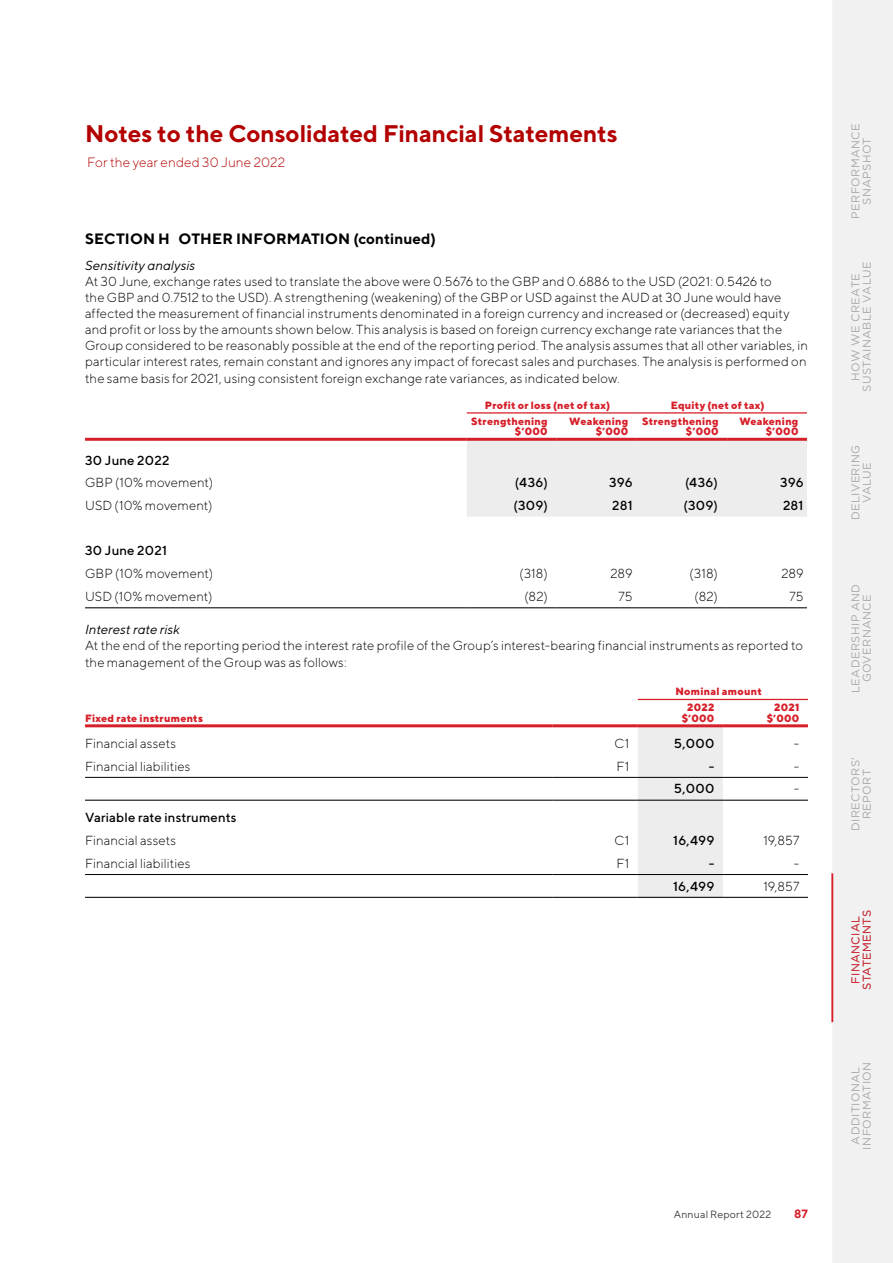
<style>
.page{position:relative;width:893px;height:1263px;background:#fff}
.page>*{position:absolute;margin:0;border:0;box-sizing:border-box;transform-origin:0 0}
.t1{font:700 24px "TT Norms";letter-spacing:-.005em;color:#b30101}
.t2{font:700 15px "TT Norms";letter-spacing:.01em;color:#000}
.t3{font:300 13.5px "TT Norms";letter-spacing:.005em;color:#b30101}
.t4{font:300 13.2px/16.2px "TT Norms";letter-spacing:.01em;color:#000}
.t5{font:500 13.2px "TT Norms";letter-spacing:.015em;color:#000}
.t6{font:italic 13.2px "TT Norms";letter-spacing:.005em;color:#000}
.t7{font:700 12px "TT Norms";color:#d61f29}
.t8{font:11.25px/11.2px "Gotham";letter-spacing:.035em;color:#a7a9ac;text-align:center}
.t9{font:11.25px/11.2px "Gotham";letter-spacing:.025em;color:#d61f29;text-align:center}
.t10{font:800 10.5px/10.5px "TT Norms";letter-spacing:.025em;color:#d61f29;text-align:right}
.t11{font:10.5px "TT Norms";letter-spacing:.02em;color:#3c3c3d}
</style>
<div class="page">
<div style="left:831px;top:0;width:62px;height:1263px;background:#f1f1f2"></div>
<hr style="left:831px;top:873px;width:2px;height:149px;background:#d61f29">
<div style="left:467px;top:441px;width:340px;height:76px;background:#ededee"></div>
<hr style="left:85px;top:438px;width:382px;height:3px;background:#d61f29">
<hr style="left:467px;top:438px;width:89px;height:3px;background:#d61f29">
<hr style="left:556px;top:438px;width:81px;height:3px;background:#d61f29">
<hr style="left:637px;top:438px;width:90px;height:3px;background:#d61f29">
<hr style="left:727px;top:438px;width:80px;height:3px;background:#d61f29">
<hr style="left:85px;top:607px;width:382px;height:1px;background:#000">
<hr style="left:467px;top:607px;width:89px;height:1px;background:#000">
<hr style="left:556px;top:607px;width:81px;height:1px;background:#000">
<hr style="left:637px;top:607px;width:90px;height:1px;background:#000">
<hr style="left:727px;top:607px;width:80px;height:1px;background:#000">
<hr style="left:467px;top:412px;width:89px;height:2px;background:#d61f29">
<hr style="left:556px;top:412px;width:81px;height:2px;background:#d61f29">
<hr style="left:637px;top:412px;width:90px;height:2px;background:#d61f29">
<hr style="left:727px;top:412px;width:80px;height:2px;background:#d61f29">
<div style="left:638px;top:727px;width:85px;height:170px;background:#ededee"></div>
<hr style="left:85px;top:724px;width:468px;height:3px;background:#d61f29">
<hr style="left:638px;top:724px;width:85px;height:3px;background:#d61f29">
<hr style="left:723px;top:724px;width:85px;height:3px;background:#d61f29">
<hr style="left:85px;top:800px;width:468px;height:1px;background:#000">
<hr style="left:553px;top:800px;width:85px;height:1px;background:#000">
<hr style="left:638px;top:800px;width:85px;height:1px;background:#000">
<hr style="left:723px;top:800px;width:85px;height:1px;background:#000">
<hr style="left:85px;top:874px;width:468px;height:1px;background:#000">
<hr style="left:553px;top:874px;width:85px;height:1px;background:#000">
<hr style="left:638px;top:874px;width:85px;height:1px;background:#000">
<hr style="left:723px;top:874px;width:85px;height:1px;background:#000">
<hr style="left:85px;top:897px;width:468px;height:1px;background:#000">
<hr style="left:553px;top:897px;width:85px;height:1px;background:#000">
<hr style="left:638px;top:897px;width:85px;height:1px;background:#000">
<hr style="left:723px;top:897px;width:85px;height:1px;background:#000">
<hr style="left:638px;top:699px;width:85px;height:1px;background:#d61f29">
<hr style="left:723px;top:699px;width:85px;height:1px;background:#d61f29">
<hr style="left:553px;top:724px;width:85px;height:3px;background:#d61f29">
<hr style="left:85px;top:777px;width:468px;height:1px;background:#000">
<hr style="left:553px;top:777px;width:85px;height:1px;background:#000">
<hr style="left:638px;top:777px;width:85px;height:1px;background:#000">
<hr style="left:723px;top:777px;width:85px;height:1px;background:#000">
<h1 class="t1" style="left:85px;top:119px;width:534px">Notes to the Consolidated Financial Statements</h1>
<p class="t3" style="left:87px;top:154px;width:200px">For the year ended 30 June 2022</p>
<p class="t2" style="left:85px;top:229px;width:352px">SECTION H OTHER INFORMATION (continued)</p>
<p class="t6" style="left:85px;top:257px;width:112px">Sensitivity analysis</p>
<p class="t4" style="left:85px;top:273px;width:724px">At 30 June, exchange rates used to translate the above were 0.5676 to the GBP and 0.6886 to the USD (2021: 0.5426 to<br>the GBP and 0.7512 to the USD). A strengthening (weakening) of the GBP or USD against the AUD at 30 June would have affected the measurement of financial instruments denominated in a foreign currency and increased or (decreased) equity and profit or loss by the amounts shown below. This analysis is based on foreign currency exchange rate variances that the Group considered to be reasonably possible at the end of the reporting period. The analysis assumes that all other variables, in particular interest rates, remain constant and ignores any impact of forecast sales and purchases. The analysis is performed on the same basis for 2021, using consistent foreign exchange rate variances, as indicated below.</p>
<p class="t10" style="left:485px;top:399px;width:127px">Profit or loss (net of tax)</p>
<p class="t10" style="left:671px;top:399px;width:95px">Equity (net of tax)</p>
<p class="t10" style="left:471px;top:415px;width:78px">Strengthening $’000</p>
<p class="t10" style="left:569px;top:415px;width:61px">Weakening $’000</p>
<p class="t10" style="left:642px;top:415px;width:78px">Strengthening $’000</p>
<p class="t10" style="left:739px;top:415px;width:61px">Weakening $’000</p>
<p class="t5" style="left:85px;top:452px;width:86px">30 June 2022</p>
<p class="t4" style="left:85px;top:474px;width:130px">GBP (10% movement)</p>
<p class="t5" style="left:515px;top:474px;width:34px">(436)</p>
<p class="t5" style="left:609px;top:474px;width:25px">396</p>
<p class="t5" style="left:685px;top:474px;width:34px">(436)</p>
<p class="t5" style="left:780px;top:474px;width:25px">396</p>
<p class="t4" style="left:85px;top:497px;width:129px">USD (10% movement)</p>
<p class="t5" style="left:513px;top:497px;width:36px">(309)</p>
<p class="t5" style="left:612px;top:497px;width:22px">281</p>
<p class="t5" style="left:683px;top:497px;width:36px">(309)</p>
<p class="t5" style="left:783px;top:497px;width:22px">281</p>
<p class="t5" style="left:85px;top:543px;width:84px">30 June 2021</p>
<p class="t4" style="left:85px;top:565px;width:130px">GBP (10% movement)</p>
<p class="t4" style="left:520px;top:565px;width:30px">(318)</p>
<p class="t4" style="left:610px;top:565px;width:24px">289</p>
<p class="t4" style="left:690px;top:565px;width:30px">(318)</p>
<p class="t4" style="left:781px;top:565px;width:24px">289</p>
<p class="t4" style="left:85px;top:588px;width:129px">USD (10% movement)</p>
<p class="t4" style="left:524px;top:588px;width:25px">(82)</p>
<p class="t4" style="left:619px;top:588px;width:16px">75</p>
<p class="t4" style="left:694px;top:588px;width:25px">(82)</p>
<p class="t4" style="left:790px;top:588px;width:16px">75</p>
<p class="t6" style="left:85px;top:622px;width:96px">Interest rate risk</p>
<p class="t4" style="left:85px;top:637px;width:719px">At the end of the reporting period the interest rate profile of the Group’s interest-bearing financial instruments as reported to the management of the Group was as follows:</p>
<p class="t10" style="left:85px;top:712px;width:119px">Fixed rate instruments</p>
<p class="t10" style="left:687px;top:683px;width:76px;line-height:15.9px;text-align:left;text-indent:-12px">Nominal amount<br>2022</p>
<p class="t10" style="left:682px;top:712px;width:34px">$’000</p>
<p class="t10" style="left:767px;top:702px;width:34px">2021 $’000</p>
<p class="t4" style="left:85px;top:735px;width:93px">Financial assets</p>
<p class="t4" style="left:615px;top:735px;width:16px">C1</p>
<p class="t5" style="left:674px;top:735px;width:42px">5,000</p>
<p class="t4" style="left:794px;top:735px;width:7px">-</p>
<p class="t4" style="left:85px;top:757px;width:107px">Financial liabilities</p>
<p class="t4" style="left:617px;top:757px;width:14px">F1</p>
<p class="t5" style="left:709px;top:758px;width:7px">-</p>
<p class="t4" style="left:794px;top:757px;width:7px">-</p>
<p class="t5" style="left:674px;top:780px;width:42px">5,000</p>
<p class="t4" style="left:794px;top:780px;width:7px">-</p>
<p class="t5" style="left:85px;top:809px;width:153px">Variable rate instruments</p>
<p class="t4" style="left:85px;top:832px;width:93px">Financial assets</p>
<p class="t4" style="left:615px;top:832px;width:16px">C1</p>
<p class="t5" style="left:673px;top:832px;width:43px">16,499</p>
<p class="t4" style="left:763px;top:832px;width:38px">19,857</p>
<p class="t4" style="left:85px;top:855px;width:107px">Financial liabilities</p>
<p class="t4" style="left:617px;top:855px;width:14px">F1</p>
<p class="t5" style="left:709px;top:855px;width:7px">-</p>
<p class="t4" style="left:794px;top:855px;width:7px">-</p>
<p class="t5" style="left:673px;top:878px;width:43px">16,499</p>
<p class="t4" style="left:763px;top:877px;width:38px">19,857</p>
<p class="t11" style="left:674px;top:1208px;width:99px">Annual Report 2022</p>
<p class="t7" style="left:794px;top:1206px;width:15px">87</p>
<p class="t8" style="left:850px;top:219px;width:97px;rotate:-90deg">PERFORMANCE<br>SNAPSHOT</p>
<p class="t8" style="left:850px;top:392px;width:132px;rotate:-90deg">HOW WE CREATE<br>SUSTAINABLE VALUE</p>
<p class="t8" style="left:850px;top:520px;width:76px;rotate:-90deg">DELIVERING<br>VALUE</p>
<p class="t8" style="left:850px;top:693px;width:111px;rotate:-90deg">LEADERSHIP AND<br>GOVERNANCE</p>
<p class="t8" style="left:850px;top:831px;width:75px;rotate:-90deg">DIRECTORS’<br>REPORT</p>
<p class="t9" style="left:850px;top:990px;width:81px;rotate:-90deg">FINANCIAL<br>STATEMENTS</p>
<p class="t8" style="left:850px;top:1149px;width:89px;rotate:-90deg">ADDITIONAL<br>INFORMATION</p>
</div>
